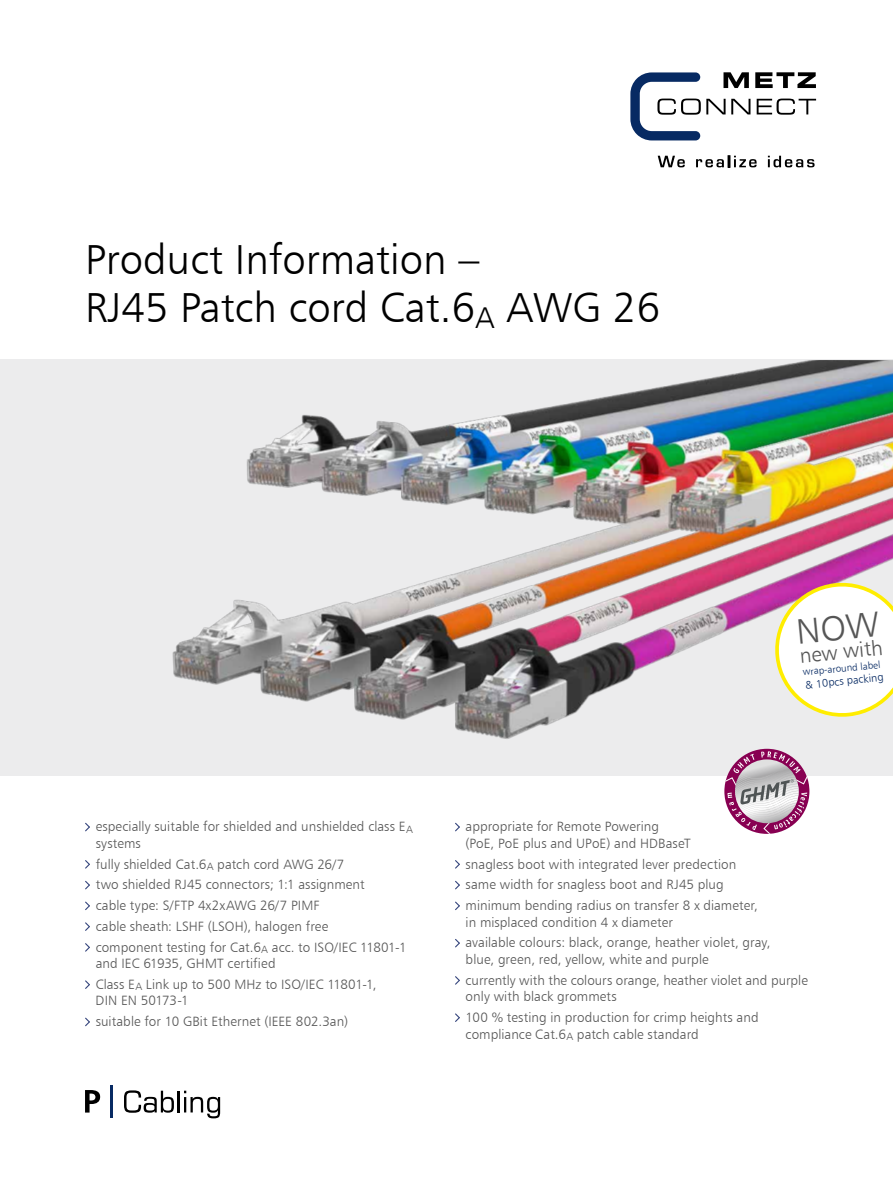
<style>
.page{position:relative;width:893px;height:1187px;background:#fff}
.page>*{position:absolute;margin:0;border:0;box-sizing:border-box;transform-origin:0 0}
.t1{font:42px/48px "Humanist 777 BT Light B";color:#000}
.t2{font:21px "Humanist 777 BT Light B";color:#565656}
.t3{font:13.5px/20.7px "Humanist 777 BT Light B";letter-spacing:.005em;color:#565656}
.t4{font:11.1px "Humanist 777 BT Light B";color:#072a63}
.t5{font:9.9px "Humanist 777 BT Light B";color:#072a63}
</style>
<div class="page">
<div style="left:0;top:359px;width:893px;height:417px;background:#ececed"></div>
<svg style="left:85px;top:1090px;width:15px;height:22px"></svg>
<svg style="left:124px;top:1090px;width:50px;height:22px"></svg>
<hr style="left:178px;top:1090px;width:2px;height:22px;background:#000">
<svg style="left:184px;top:1090px;width:36px;height:28px"></svg>
<hr style="left:110px;top:1084px;width:3px;height:33px;background:#072a63">
<svg style="left:658px;top:156px;width:27px;height:11px"></svg>
<svg style="left:768px;top:156px;width:47px;height:11px"></svg>
<svg style="left:630px;top:72px;width:186px;height:68px"></svg>
<svg style="left:696px;top:156px;width:61px;height:11px"></svg>
<svg style="left:85px;top:822px;width:5px;height:10px"></svg>
<svg style="left:85px;top:860px;width:5px;height:9px"></svg>
<svg style="left:85px;top:880px;width:5px;height:10px"></svg>
<svg style="left:85px;top:901px;width:5px;height:10px"></svg>
<svg style="left:85px;top:922px;width:5px;height:9px"></svg>
<svg style="left:85px;top:943px;width:5px;height:9px"></svg>
<svg style="left:85px;top:980px;width:5px;height:9px"></svg>
<svg style="left:85px;top:1017px;width:5px;height:10px"></svg>
<svg style="left:455px;top:822px;width:5px;height:10px"></svg>
<svg style="left:455px;top:860px;width:5px;height:9px"></svg>
<svg style="left:455px;top:880px;width:5px;height:10px"></svg>
<svg style="left:455px;top:901px;width:5px;height:10px"></svg>
<svg style="left:455px;top:939px;width:5px;height:9px"></svg>
<svg style="left:455px;top:976px;width:5px;height:9px"></svg>
<svg style="left:455px;top:1013px;width:5px;height:9px"></svg>
<svg style="left:724px;top:762px;width:85px;height:71px"></svg>
<img style="left:172px;top:360px;width:721px;height:402px">
<svg style="left:774px;top:581px;width:119px;height:137px;background:#f8efe5"></svg>
<h1 class="t1" style="left:85px;top:235px;width:576px">Product Information –<br>RJ45 Patch cord Cat.6<sub>A</sub> AWG 26</h1>
<h2 class="t2" style="left:799px;top:642px;width:85px;rotate:-5deg">new with</h2>
<p class="t5" style="left:802px;top:666px;width:79px;rotate:-6deg">wrap-around label</p>
<p class="t4" style="left:805px;top:678px;width:80px;rotate:-6deg">&amp; 10pcs packing</p>
<p class="t3" style="left:96px;top:818px;width:319px;line-height:16.5px">especially suitable for shielded and unshielded class E<sub>A </sub>systems</p>
<p class="t3" style="left:96px;top:853px;width:312px">fully shielded Cat.6<sub>A</sub> patch cord AWG 26/7<br>two shielded RJ45 connectors; 1:1 assignment<br>cable type: S/FTP 4x2xAWG 26/7 PIMF<br>cable sheath: LSHF (LSOH), halogen free<br>component testing for Cat.6<sub>A</sub> acc. to ISO/IEC 11801-1</p>
<p class="t3" style="left:96px;top:952px;width:282px">and IEC 61935, GHMT certified<br>Class E<sub>A</sub> Link up to 500 MHz to ISO/IEC 11801-1,</p>
<p class="t3" style="left:96px;top:990px;width:254px">DIN EN 50173-1<br>suitable for 10 GBit Ethernet (IEEE 802.3an)</p>
<p class="t3" style="left:466px;top:818px;width:226px;line-height:16.5px">appropriate for Remote Powering (PoE, PoE plus and UPoE) and HDBaseT</p>
<p class="t3" style="left:466px;top:853px;width:294px">snagless boot with integrated lever predection same width for snagless boot and RJ45 plug minimum bending radius on transfer 8 x diameter,</p>
<p class="t3" style="left:466px;top:911px;width:306px">in misplaced condition 4 x diameter<br>available colours: black, orange, heather violet, gray,</p>
<p class="t3" style="left:466px;top:948px;width:344px">blue, green, red, yellow, white and purple<br>currently with the colours orange, heather violet and purple</p>
<p class="t3" style="left:466px;top:985px;width:295px">only with black grommets<br>100 % testing in production for crimp heights and</p>
<p class="t3" style="left:466px;top:1023px;width:235px">compliance Cat.6<sub>A</sub> patch cable standard</p>
</div>
